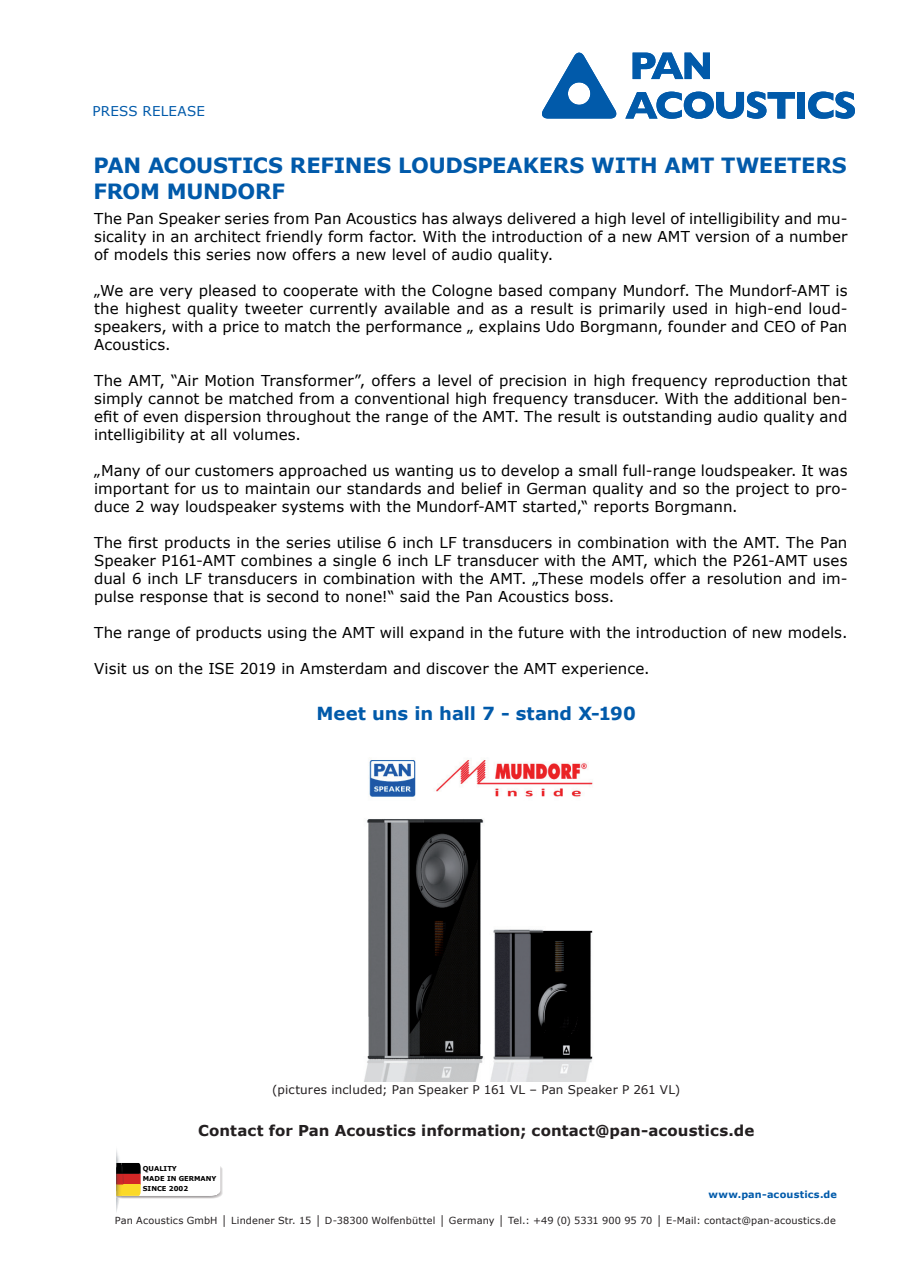
<style>
.page{position:relative;width:910px;height:1280px;background:#fff}
.page>*{position:absolute;margin:0;border:0;box-sizing:border-box;transform-origin:0 0}
.t1{font:700 21px/25.2px "Verdana";letter-spacing:-.01em;color:#015aaa}
.t2{font:700 18px "Verdana";letter-spacing:-.005em;color:#015aaa}
.t3{font:15px/18px "Verdana";letter-spacing:.005em;color:#000;text-align:justify}
.t4{font:700 15px "Verdana";letter-spacing:.005em;color:#231f20}
.t5{font:13.5px "Verdana";letter-spacing:.015em;color:#015aaa}
.t6{font:12px "Verdana";letter-spacing:.01em;color:#231f20}
.t7{font:9.75px "Verdana";letter-spacing:.015em;color:#231f20}
.t8{font:700 9.75px "Verdana";letter-spacing:.02em;color:#015aaa}
.t9{font:700 6.75px/10.4px "Verdana";color:#000}
</style>
<div class="page">
<img style="left:116px;top:1149px;width:4px;height:63px">
<svg style="left:116px;top:1154px;width:107px;height:45px"></svg>
<svg style="left:633px;top:53px;width:77px;height:26px"></svg>
<svg style="left:625px;top:92px;width:170px;height:27px"></svg>
<div style="left:797px;top:92px;width:8px;height:27px;background:#015aaa"></div>
<svg style="left:808px;top:92px;width:47px;height:27px"></svg>
<svg style="left:542px;top:52px;width:75px;height:67px"></svg>
<img style="left:364px;top:760px;width:229px;height:322px">
<p class="t5" style="left:92px;top:102px;width:114px">PRESS RELEASE</p>
<h1 class="t1" style="left:94px;top:153px;width:755px">PAN ACOUSTICS REFINES LOUDSPEAKERS WITH AMT TWEETERS<br>FROM MUNDORF</h1>
<p class="t3" style="left:94px;top:209px;width:755px">The Pan Speaker series from Pan Acoustics has always delivered a high level of intelligibility and mu&shy;sicality in an architect friendly form factor. With the introduction of a new AMT version of a number of models this series now offers a new level of audio quality.</p>
<p class="t3" style="left:94px;top:281px;width:755px">„We are very pleased to cooperate with the Cologne based company Mundorf. The Mundorf-AMT is the highest quality tweeter currently available and as a result is primarily used in high-end loud&shy;speakers, with a price to match the performance „ explains Udo Borgmann, founder and CEO of Pan Acoustics.</p>
<p class="t3" style="left:94px;top:371px;width:755px">The AMT, “Air Motion Transformer”, offers a level of precision in high frequency reproduction that simply cannot be matched from a conventional high frequency transducer. With the additional ben&shy;efit of even dispersion throughout the range of the AMT. The result is outstanding audio quality and intelligibility at all volumes.</p>
<p class="t3" style="left:94px;top:461px;width:755px">„Many of our customers approached us wanting us to develop a small full-range loudspeaker. It was important for us to maintain our standards and belief in German quality and so the project to pro&shy;duce 2 way loudspeaker systems with the Mundorf-AMT started,“ reports Borgmann.</p>
<p class="t3" style="left:94px;top:533px;width:755px">The first products in the series utilise 6 inch LF transducers in combination with the AMT. The Pan Speaker P161-AMT combines a single 6 inch LF transducer with the AMT, which the P261-AMT uses dual 6 inch LF transducers in combination with the AMT. „These models offer a resolution and im&shy;pulse response that is second to none!“ said the Pan Acoustics boss.</p>
<p class="t3" style="left:94px;top:623px;width:755px">The range of products using the AMT will expand in the future with the introduction of new models.</p>
<p class="t3" style="left:94px;top:659px;width:557px">Visit us on the ISE 2019 in Amsterdam and discover the AMT experience.</p>
<p class="t2" style="left:317px;top:700px;width:321px">Meet uns in hall 7 - stand X-190</p>
<p class="t6" style="left:272px;top:1082px;width:409px">(pictures included; Pan Speaker P 161 VL – Pan Speaker P 261 VL)</p>
<p class="t4" style="left:198px;top:1120px;width:558px">Contact for Pan Acoustics information; contact@pan-acoustics.de</p>
<p class="t9" style="left:143px;top:1163px;width:75px">QUALITY<br>MADE IN GERMANY<br>SINCE 2002</p>
<p class="t8" style="left:708px;top:1188px;width:130px">www.pan-acoustics.de</p>
<p class="t7" style="left:115px;top:1213px;width:723px">Pan Acoustics GmbH │ Lindener Str. 15 │ D-38300 Wolfenbüttel │ Germany │ Tel.: +49 (0) 5331 900 95 70 │ E-Mail: contact@pan-acoustics.de</p>
</div>
